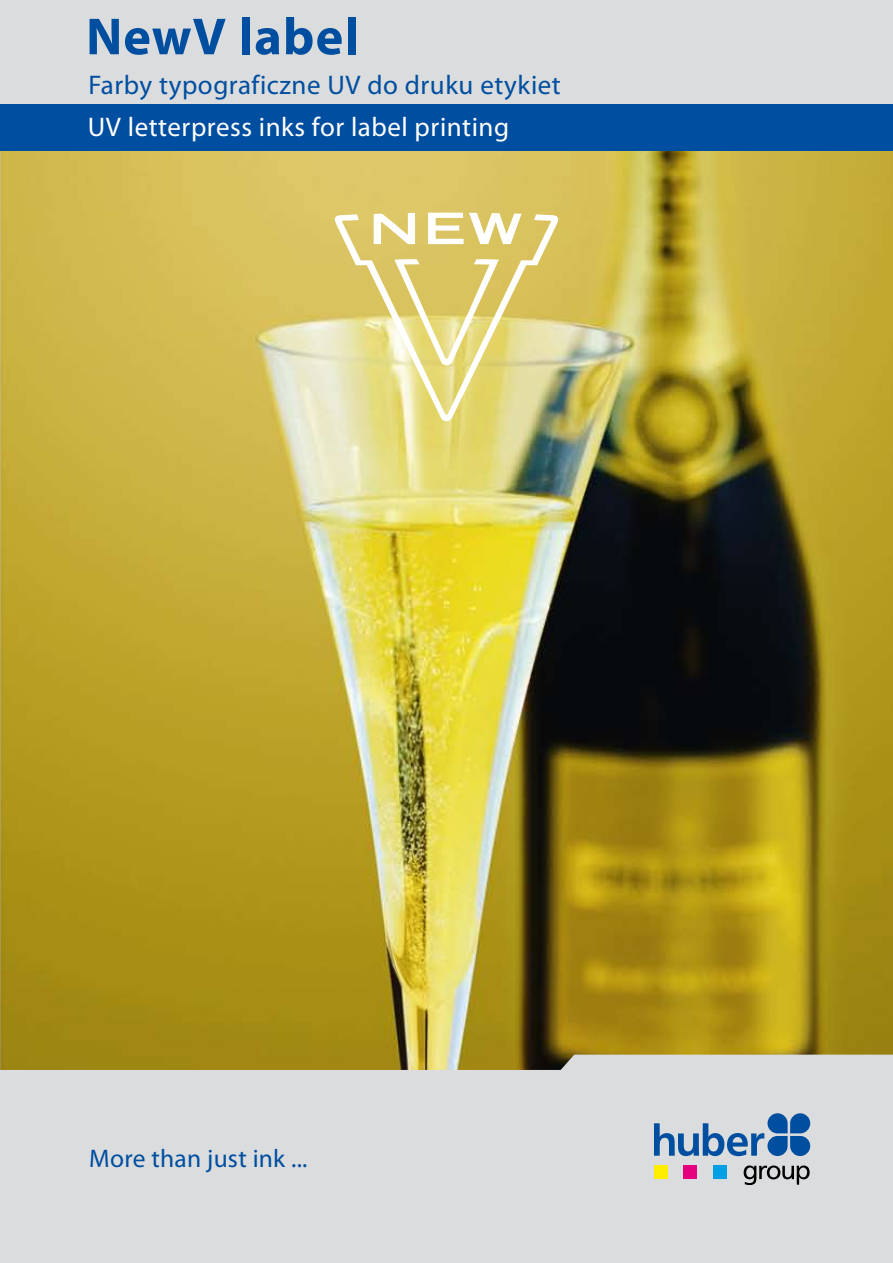
<style>
.page{position:relative;width:893px;height:1263px;background:#fff}
.page>*{position:absolute;margin:0;border:0;box-sizing:border-box;transform-origin:0 0}
.t1{font:700 52.5px "Myriad Pro";letter-spacing:.02em;color:#004e9f}
.t2{font:27px "Myriad Pro";letter-spacing:.02em;color:#004e9f}
.t3{font:27px "Myriad Pro";letter-spacing:.02em;color:#fff}
.t4{font:25.5px "Myriad Pro";letter-spacing:.01em;color:#004e9f}
</style>
<div class="page">
<img style="left:0;top:151px;width:893px;height:903px">
<div style="left:0;top:1054px;width:893px;height:209px;background:#dadcde"></div>
<div style="left:0;top:0;width:893px;height:104px;background:#dadcde"></div>
<div style="left:0;top:104px;width:893px;height:47px;background:#004e9f"></div>
<svg style="left:374px;top:213px;width:41px;height:1px"></svg>
<svg style="left:428px;top:213px;width:94px;height:1px"></svg>
<svg style="left:334px;top:214px;width:225px;height:207px"></svg>
<svg style="left:394px;top:259px;width:105px;height:106px"></svg>
<svg style="left:744px;top:1165px;width:66px;height:20px"></svg>
<div style="left:654px;top:1166px;width:13px;height:13px;background:#ffed00"></div>
<div style="left:684px;top:1166px;width:13px;height:13px;background:#e5007d"></div>
<div style="left:714px;top:1166px;width:13px;height:13px;background:#009ee3"></div>
<svg style="left:654px;top:1113px;width:156px;height:43px"></svg>
<h1 class="t1" style="left:86px;top:2px;width:274px">NewV label</h1>
<p class="t2" style="left:88px;top:69px;width:474px">Farby typograficzne UV do druku etykiet</p>
<p class="t3" style="left:88px;top:110px;width:423px">UV letterpress inks for label printing</p>
<p class="t4" style="left:89px;top:1143px;width:220px">More than just ink ...</p>
</div>
